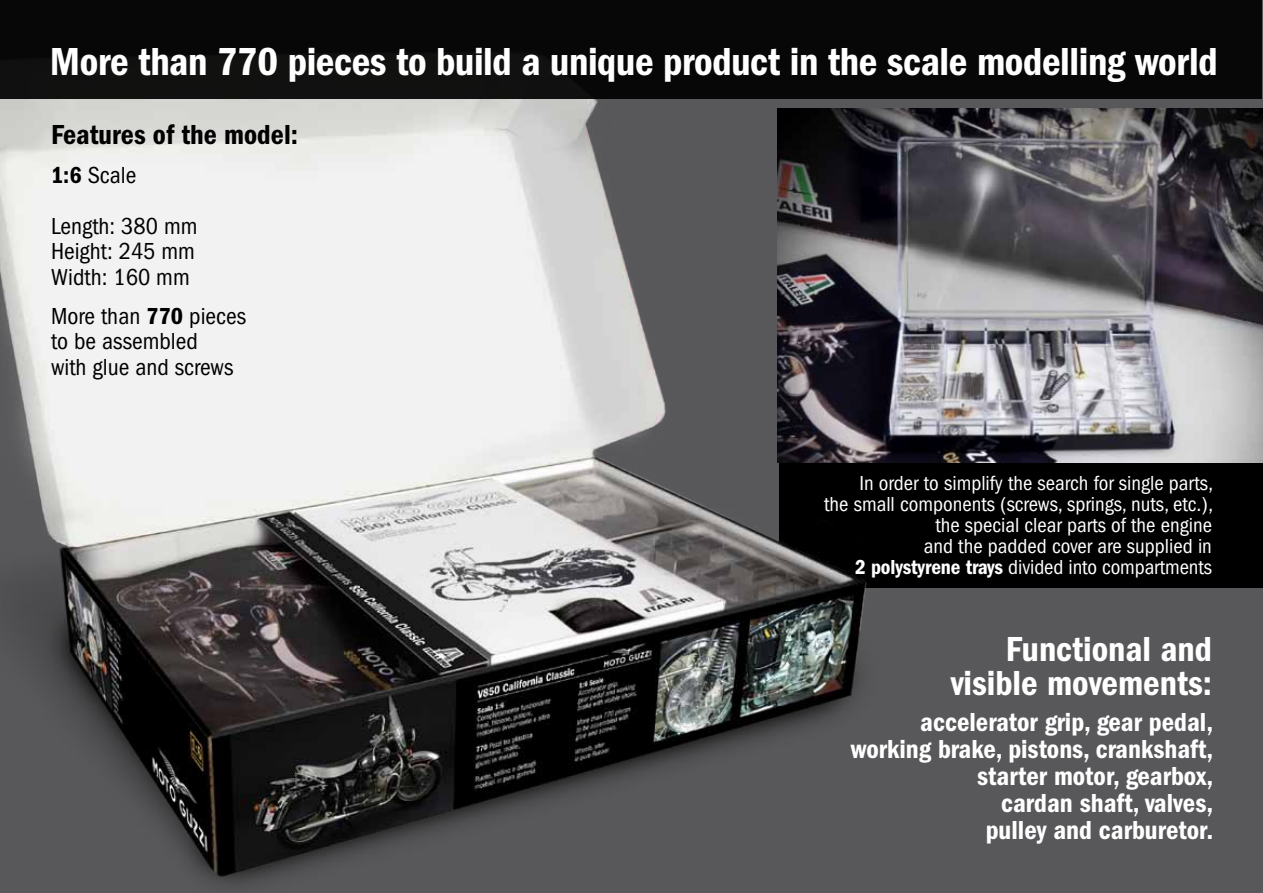
<style>
.page{position:relative;width:1263px;height:893px;background:#58585a}
.page>*{position:absolute;margin:0;border:0;box-sizing:border-box;transform-origin:0 0}
.t1{font:600 condensed 40.5px "Franklin Gothic LT";letter-spacing:-.01em;color:#fff}
.t2{font:600 condensed 36px/34.5px "Franklin Gothic LT";color:#fff;text-align:right}
.t3{font:600 condensed 28.5px "Franklin Gothic LT";color:#000}
.t4{font:600 condensed 27px/27px "Franklin Gothic LT";color:#fff;text-align:right}
.t5{font:condensed 24px/25.5px "Franklin Gothic LT";color:#000}
.t6{font:condensed 21px/21px "Franklin Gothic LT";color:#fff;text-align:right}
.s1{font-weight:600}
</style>
<div class="page">
<div style="left:780px;top:461px;width:483px;height:126px;background:#000"></div>
<img style="left:0;top:98px;width:975px;height:786px">
<img style="left:778px;top:108px;width:485px;height:354px">
<div style="left:0;top:0;width:1262px;height:98px;background:#070707"></div>
<h1 class="t1" style="left:50px;top:39px;width:1169px">More than 770 pieces to build a unique product in the scale modelling world</h1>
<h3 class="t3" style="left:51px;top:118px;width:249px">Features of the model:</h3>
<p class="t5" style="left:51px;top:149px;width:148px;line-height:51px"><span class="s1">1:6</span> Scale<br>Length: 380 mm</p>
<p class="t5" style="left:51px;top:239px;width:146px">Height: 245 mm<br>Width: 160 mm</p>
<p class="t5" style="left:51px;top:303px;width:197px">More than <span class="s1">770</span> pieces to be assembled<br>with glue and screws</p>
<p class="t6" style="left:824px;top:473px;width:390px">In order to simplify the search for single parts,<br>the small components (screws, springs, nuts, etc.), the special clear parts of the engine<br>and the padded cover are supplied in<br><span class="s1">2 polystyrene trays</span> divided into compartments</p>
<h2 class="t2" style="left:951px;top:632px;width:263px">Functional and visible movements:</h2>
<p class="t4" style="left:851px;top:709px;width:364px">accelerator grip, gear pedal, working brake, pistons, crankshaft, starter motor, gearbox,<br>cardan shaft, valves,<br>pulley and carburetor.</p>
</div>
